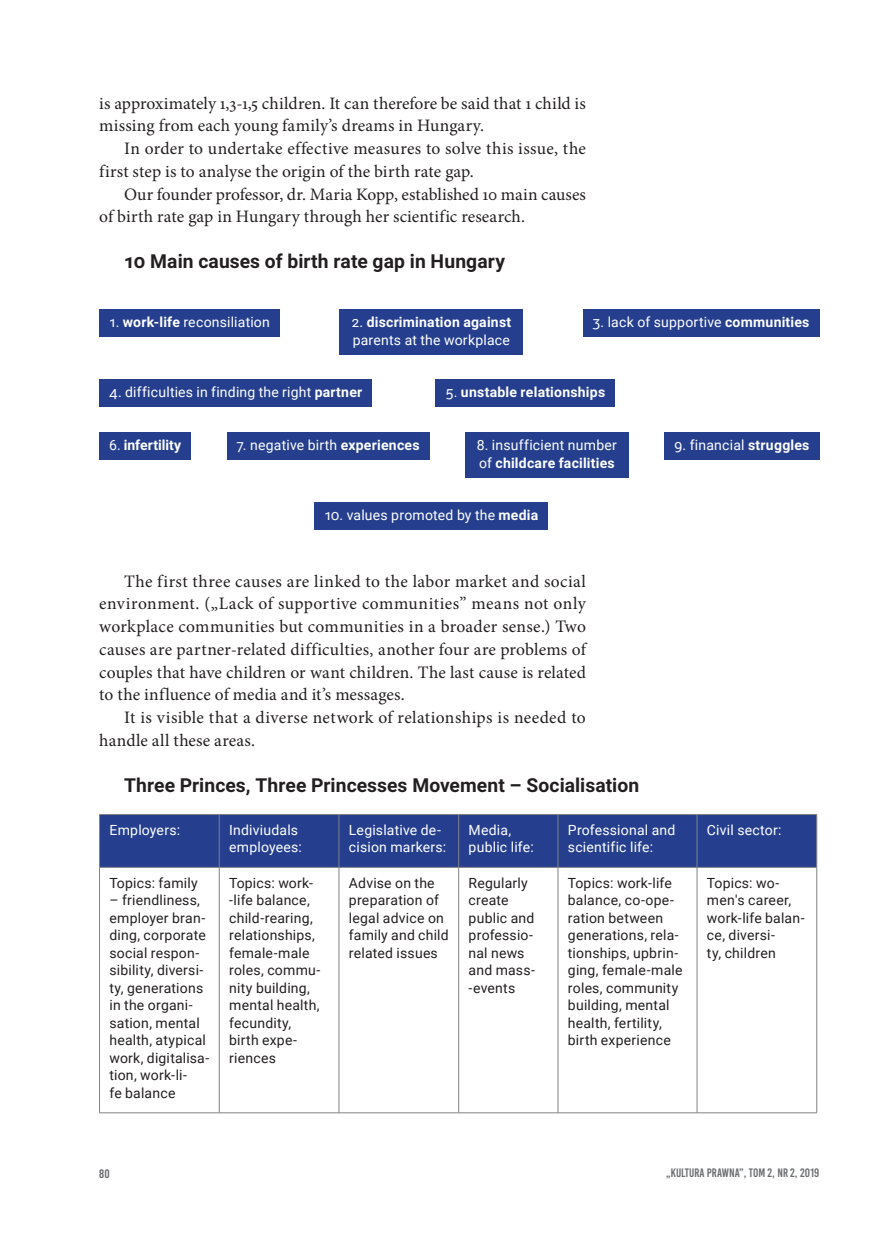
<style>
.page{position:relative;width:874px;height:1241px;background:#fff}
.page>*{position:absolute;margin:0;border:0;box-sizing:border-box;transform-origin:0 0}
.tekst_ciagly_PL{font:700 19.25px "Roboto";letter-spacing:.005em;color:#231f20}
.tekst_ciagly_PL-2{font:17.5px/22.8px "Minion Pro";letter-spacing:.01em;color:#231f20}
.Styl_akapitowy_2{font:14px/17.5px "Roboto";letter-spacing:.015em;color:#231f20}
.tekst_ciagly_PL-3{font:14px/17.5px "Roboto";letter-spacing:.015em;color:#fff}
.Styl_akapitowy_2-2{font:14px/17.5px "Roboto";letter-spacing:.015em;color:#fff}
.tekst_ciagly_PL-4{font:700 14px "Roboto";letter-spacing:.015em;color:#fff}
.t1{font:12.25px "Bebas Kai";color:#6c6d70}
.t2{font:12.25px "Bebas Kai";color:#636366}
.s1{font-weight:700}
.s2{font-weight:400}
</style>
<div class="page">
<div style="left:99px;top:379px;width:273px;height:28px;background:#253f8e"></div>
<div style="left:435px;top:379px;width:180px;height:28px;background:#253f8e"></div>
<div style="left:99px;top:432px;width:92px;height:28px;background:#253f8e"></div>
<div style="left:226px;top:432px;width:203px;height:28px;background:#253f8e"></div>
<div style="left:464px;top:432px;width:164px;height:45px;background:#253f8e"></div>
<div style="left:664px;top:432px;width:155px;height:28px;background:#253f8e"></div>
<div style="left:314px;top:502px;width:234px;height:28px;background:#253f8e"></div>
<div style="left:99px;top:309px;width:181px;height:28px;background:#253f8e"></div>
<div style="left:339px;top:309px;width:184px;height:45px;background:#253f8e"></div>
<div style="left:582px;top:309px;width:237px;height:28px;background:#253f8e"></div>
<div style="left:100px;top:815px;width:716px;height:51px;background:#253f8e"></div>
<hr style="left:99px;top:814px;width:120px;height:1px;background:#808285">
<hr style="left:99px;top:814px;width:1px;height:53px;background:#808285">
<hr style="left:219px;top:814px;width:120px;height:1px;background:#808285">
<hr style="left:219px;top:814px;width:1px;height:53px;background:#808285">
<hr style="left:339px;top:814px;width:119px;height:1px;background:#808285">
<hr style="left:338px;top:814px;width:1px;height:53px;background:#808285">
<hr style="left:458px;top:814px;width:99px;height:1px;background:#808285">
<hr style="left:458px;top:814px;width:1px;height:53px;background:#808285">
<hr style="left:557px;top:814px;width:139px;height:1px;background:#808285">
<hr style="left:557px;top:814px;width:1px;height:53px;background:#808285">
<hr style="left:696px;top:814px;width:120px;height:1px;background:#808285">
<hr style="left:696px;top:814px;width:1px;height:53px;background:#808285">
<hr style="left:816px;top:814px;width:1px;height:53px;background:#808285">
<hr style="left:99px;top:866px;width:120px;height:1px;background:#808285">
<hr style="left:99px;top:867px;width:1px;height:245px;background:#808285">
<hr style="left:219px;top:866px;width:120px;height:1px;background:#808285">
<hr style="left:219px;top:867px;width:1px;height:245px;background:#808285">
<hr style="left:339px;top:866px;width:119px;height:1px;background:#808285">
<hr style="left:338px;top:867px;width:1px;height:245px;background:#808285">
<hr style="left:458px;top:866px;width:99px;height:1px;background:#808285">
<hr style="left:458px;top:867px;width:1px;height:245px;background:#808285">
<hr style="left:557px;top:866px;width:139px;height:1px;background:#808285">
<hr style="left:557px;top:867px;width:1px;height:245px;background:#808285">
<hr style="left:696px;top:866px;width:120px;height:1px;background:#808285">
<hr style="left:696px;top:867px;width:1px;height:245px;background:#808285">
<hr style="left:816px;top:867px;width:1px;height:245px;background:#808285">
<hr style="left:99px;top:1112px;width:120px;height:1px;background:#808285">
<hr style="left:219px;top:1112px;width:120px;height:1px;background:#808285">
<hr style="left:339px;top:1112px;width:119px;height:1px;background:#808285">
<hr style="left:458px;top:1112px;width:99px;height:1px;background:#808285">
<hr style="left:557px;top:1112px;width:139px;height:1px;background:#808285">
<hr style="left:696px;top:1112px;width:120px;height:1px;background:#808285">
<p class="tekst_ciagly_PL-2" style="left:99px;top:92px;width:488px">is approximately 1,3-1,5 children. It can therefore be said that 1 child is missing from each young family’s dreams in Hungary.</p>
<p class="tekst_ciagly_PL-2" style="left:99px;top:137px;width:488px;text-indent:25px">In order to undertake effective measures to solve this issue, the first step is to analyse the origin of the birth rate gap.</p>
<p class="tekst_ciagly_PL-2" style="left:99px;top:183px;width:488px;text-indent:25px">Our founder professor, dr. Maria Kopp, established 10 main causes of birth rate gap in Hungary through her scientific research.</p>
<p class="tekst_ciagly_PL" style="left:124px;top:247px;width:382px">10 Main causes of birth rate gap in Hungary</p>
<p class="tekst_ciagly_PL-3" style="left:109px;top:313px;width:162px">1. <span class="s1">work-life</span> reconsiliation</p>
<p class="tekst_ciagly_PL-3" style="left:351px;top:313px;width:161px">2. <span class="s1">discrimination against </span>parents at the workplace</p>
<p class="tekst_ciagly_PL-3" style="left:592px;top:313px;width:218px">3. lack of supportive <span class="s1">communities</span></p>
<p class="tekst_ciagly_PL-3" style="left:109px;top:383px;width:254px">4. difficulties in finding the right <span class="s1">partner</span></p>
<p class="tekst_ciagly_PL-4" style="left:445px;top:382px;width:161px"><span class="s2">5.</span> unstable relationships</p>
<p class="tekst_ciagly_PL-4" style="left:109px;top:435px;width:73px"><span class="s2">6.</span> infertility</p>
<p class="tekst_ciagly_PL-3" style="left:236px;top:436px;width:184px">7. negative birth <span class="s1">experiences</span></p>
<p class="tekst_ciagly_PL-3" style="left:476px;top:436px;width:142px">8. insufficient number of <span class="s1">childcare facilities</span></p>
<p class="tekst_ciagly_PL-3" style="left:673px;top:436px;width:137px">9. financial <span class="s1">struggles</span></p>
<p class="tekst_ciagly_PL-3" style="left:324px;top:506px;width:215px">10. values promoted by the <span class="s1">media</span></p>
<p class="tekst_ciagly_PL-2" style="left:99px;top:569px;width:488px;text-align:justify;text-indent:25px">The first three causes are linked to the labor market and social environment. („Lack of supportive communities” means not only workplace communities but communities in a broader sense.) Two causes are partner-related difficulties, another four are problems of couples that have children or want children. The last cause is related to the influence of media and it’s messages.</p>
<p class="tekst_ciagly_PL-2" style="left:99px;top:706px;width:488px;text-indent:25px">It is visible that a diverse network of relationships is needed to handle all these areas.</p>
<p class="tekst_ciagly_PL" style="left:124px;top:771px;width:516px">Three Princes, Three Princesses Movement – Socialisation</p>
<p class="Styl_akapitowy_2-2" style="left:109px;top:820px;width:72px">Employers:</p>
<p class="Styl_akapitowy_2-2" style="left:229px;top:820px;width:74px">Indiviudals employees:</p>
<p class="Styl_akapitowy_2-2" style="left:349px;top:820px;width:99px">Legislative de&shy;cision markers:</p>
<p class="Styl_akapitowy_2-2" style="left:468px;top:820px;width:67px">Media, public life:</p>
<p class="Styl_akapitowy_2-2" style="left:567px;top:820px;width:109px">Professional and scientific life:</p>
<p class="Styl_akapitowy_2-2" style="left:706px;top:820px;width:76px">Civil sector:</p>
<p class="Styl_akapitowy_2" style="left:109px;top:873px;width:90px">Topics: family</p>
<p class="Styl_akapitowy_2" style="left:109px;top:890px;width:101px">– friendliness, employer bran&shy;ding, corporate social respon&shy;sibility, diversi&shy;ty, generations in the organi&shy;sation, mental health, atypical work, digitalisa&shy;tion, work-li-<br>fe balance</p>
<p class="Styl_akapitowy_2" style="left:229px;top:873px;width:93px">Topics: work--life balance, child-rearing, relationships, female-male roles, commu&shy;nity building, mental health, fecundity, birth expe&shy;riences</p>
<p class="Styl_akapitowy_2" style="left:349px;top:873px;width:101px">Advise on the preparation of legal advice on family and child related issues</p>
<p class="Styl_akapitowy_2" style="left:468px;top:873px;width:68px">Regularly create public and professio&shy;nal news and mass--events</p>
<p class="Styl_akapitowy_2" style="left:567px;top:873px;width:116px">Topics: work-life balance, co-ope&shy;ration between generations, rela&shy;tionships, upbrin&shy;ging, female-male roles, community building, mental health, fertility, birth experience</p>
<p class="Styl_akapitowy_2" style="left:706px;top:873px;width:99px">Topics: wo&shy;men's career, work-life balan&shy;ce, diversi-<br>ty, children</p>
<p class="t2" style="left:99px;top:1166px;width:12px">80</p>
<p class="t1" style="left:666px;top:1165px;width:154px">„KULTURA PRAWNA”, TOM 2, NR 2, 2019</p>
</div>
